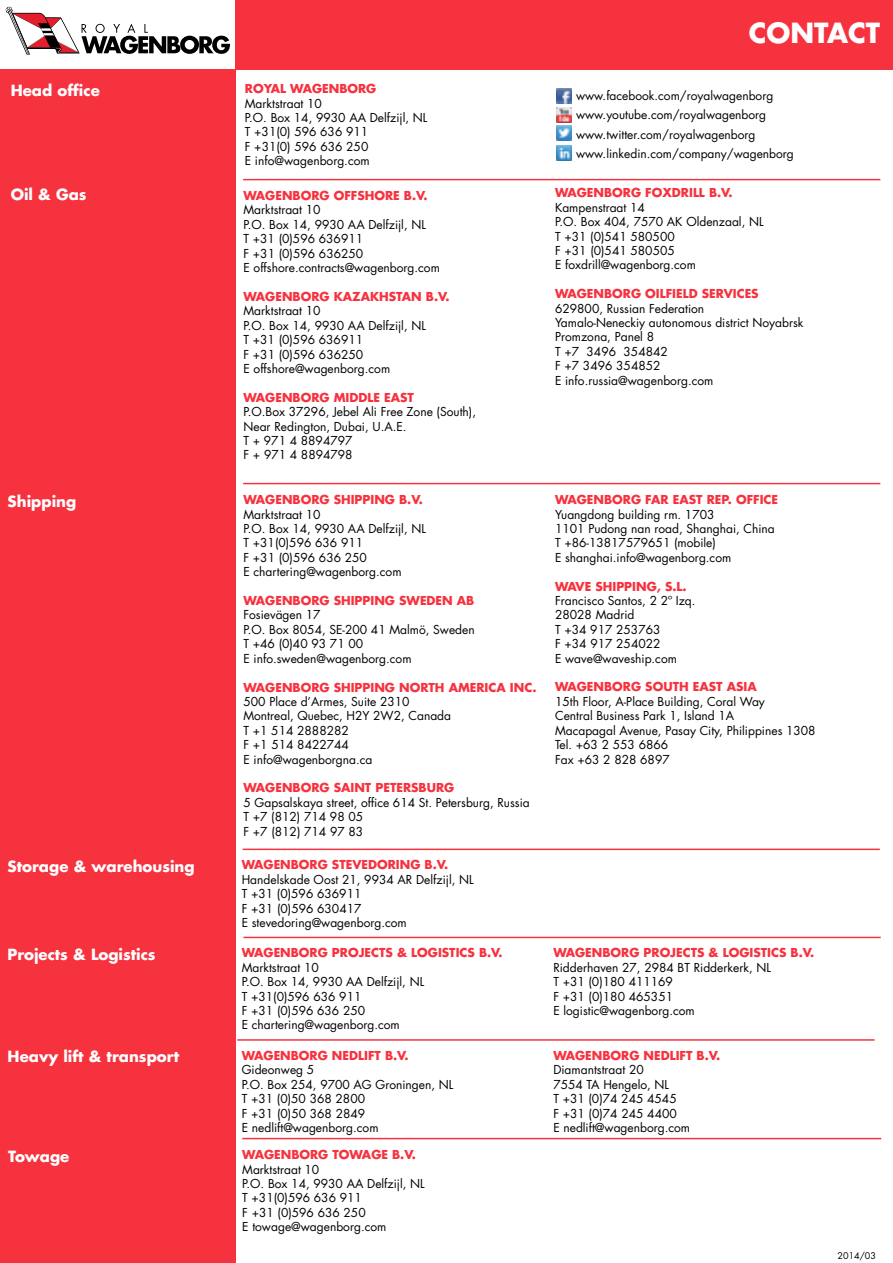
<style>
.page{position:relative;width:893px;height:1263px;background:#fff}
.page>*{position:absolute;margin:0;border:0;box-sizing:border-box;transform-origin:0 0}
.t1{font:700 27px "Futura LT";color:#fff}
.t2{font:700 15px "Futura LT";color:#fff}
.t3{font:12px/14.4px "Futura LT";color:#000}
.t4{font:700 12px "Futura LT";color:#f7323f}
.t5{font:9px "Futura LT";color:#000}
</style>
<div class="page">
<svg style="left:6px;top:7px;width:224px;height:48px"></svg>
<div style="left:236px;top:0;width:657px;height:70px;background:#f7323f"></div>
<div style="left:0;top:70px;width:236px;height:1193px;background:#f7323f"></div>
<hr style="left:243px;top:179px;width:637px;height:1px;background:#f7323f">
<hr style="left:243px;top:483px;width:637px;height:1px;background:#f7323f">
<hr style="left:243px;top:937px;width:638px;height:1px;background:#f7323f">
<hr style="left:237px;top:1039px;width:637px;height:2px;background:#f7323f">
<hr style="left:242px;top:1138px;width:639px;height:1px;background:#f7323f">
<hr style="left:243px;top:848px;width:637px;height:2px;background:#f7323f">
<img style="left:556px;top:89px;width:15px;height:15px">
<img style="left:556px;top:108px;width:15px;height:15px">
<img style="left:556px;top:126px;width:15px;height:15px">
<img style="left:556px;top:145px;width:15px;height:15px">
<h1 class="t1" style="left:749px;top:15px;width:128px">CONTACT</h1>
<p class="t2" style="left:11px;top:80px;width:91px">HEAD OFFICE</p>
<p class="t4" style="left:245px;top:81px;width:133px">ROYAL WAGENBORG</p>
<p class="t3" style="left:245px;top:96px;width:184px">Marktstraat 10<br>P.O. Box 14, 9930 AA Delfzijl, NL<br>T +31(0) 596 636 911<br>F +31(0) 596 636 250<br>e info@wagenborg.com</p>
<p class="t3" style="left:576px;top:86px;width:219px;line-height:19.5px">www.facebook.com/royalwagenborg www.youtube.com/royalwagenborg www.twitter.com/royalwagenborg www.linkedin.com/company/wagenborg</p>
<p class="t2" style="left:11px;top:184px;width:77px">OIL &amp; GAS</p>
<p class="t4" style="left:243px;top:188px;width:23px">WAGENBORG</p>
<p class="t4" style="left:334px;top:188px;width:9px">OFF</p>
<p class="t4" style="left:357px;top:188px;width:72px">SHORE B.V.</p>
<p class="t3" style="left:243px;top:203px;width:198px">Marktstraat 10<br>P.O. Box 14, 9930 AA Delfzijl, NL<br>T +31 (0)596 636911<br>F +31 (0)596 636250<br>E offshore.contracts@wagenborg.com</p>
<p class="t4" style="left:243px;top:288px;width:208px">WAGENBORG KAZAKHSTAN B.V.</p>
<p class="t3" style="left:243px;top:304px;width:184px">Marktstraat 10<br>P.O. Box 14, 9930 AA Delfzijl, NL<br>T +31 (0)596 636911<br>F +31 (0)596 636250<br>E offshore@wagenborg.com</p>
<p class="t4" style="left:243px;top:389px;width:170px">WAGENBORG MIDDLE EAST</p>
<p class="t3" style="left:243px;top:405px;width:234px">P.O.Box 37296, Jebel Ali Free Zone (South),<br>Near Redington, Dubai, U.A.E.<br>T + 971 4 8894797<br>F + 971 4 8894798</p>
<p class="t4" style="left:555px;top:185px;width:23px">WAGENBORG</p>
<p class="t4" style="left:645px;top:185px;width:43px">FOXDRILL</p>
<p class="t4" style="left:709px;top:185px;width:25px">B.V.</p>
<p class="t3" style="left:555px;top:200px;width:210px">Kampenstraat 14<br>P.O. Box 404, 7570 AK Oldenzaal, NL<br>T +31 (0)541 580500<br>F +31 (0)541 580505<br>E foxdrill@wagenborg.com</p>
<p class="t4" style="left:555px;top:286px;width:205px">WAGENBORG OILFIELD SERVICES</p>
<p class="t3" style="left:555px;top:301px;width:250px">629800, Russian Federation<br>Yamalo-Neneckiy autonomous district Noyabrsk<br>Promzona, Panel 8<br>T +7 3496 354842<br>F +7 3496 354852<br>E info.russia@wagenborg.com</p>
<p class="t2" style="left:8px;top:491px;width:70px">SHIPPING</p>
<p class="t4" style="left:243px;top:492px;width:23px">WAGENBORG</p>
<p class="t4" style="left:334px;top:492px;width:9px">SHIPPING</p>
<p class="t4" style="left:399px;top:492px;width:25px">B.V.</p>
<p class="t3" style="left:243px;top:507px;width:184px">Marktstraat 10<br>P.O. Box 14, 9930 AA Delfzijl, NL<br>T +31(0)596 636 911<br>F +31 (0)596 636 250<br>E chartering@wagenborg.com</p>
<p class="t4" style="left:243px;top:593px;width:23px">WAGENBORG</p>
<p class="t4" style="left:334px;top:593px;width:9px">SHIPPING</p>
<p class="t4" style="left:399px;top:593px;width:68px">SWEDEN AB</p>
<p class="t3" style="left:243px;top:608px;width:233px">Fosievägen 17<br>P.O. Box 8054, SE-200 41 Malmö, Sweden<br>T +46 (0)40 93 71 00<br>E info.sweden@wagenborg.com</p>
<p class="t4" style="left:243px;top:679px;width:23px">WAGENBORG</p>
<p class="t4" style="left:334px;top:679px;width:9px">SHIPPING</p>
<p class="t4" style="left:399px;top:679px;width:11px">NOR</p>
<p class="t4" style="left:429px;top:679px;width:30px">TH AMERICA</p>
<p class="t4" style="left:510px;top:679px;width:8px">INC</p>
<p class="t4" style="left:532px;top:679px;width:6px">.</p>
<p class="t3" style="left:243px;top:694px;width:209px">500 Place d’Armes, Suite 2310<br>Montreal, Quebec, H2Y 2W2, Canada<br>T +1 514 2888282<br>F +1 514 8422744<br>E info@wagenborgna.ca</p>
<p class="t4" style="left:243px;top:780px;width:212px">WAGENBORG SAINT PETERSBURG</p>
<p class="t3" style="left:243px;top:795px;width:288px">5 Gapsalskaya street, office 614 St. Petersburg, Russia<br>T +7 (812) 714 98 05<br>F +7 (812) 714 97 83</p>
<p class="t4" style="left:555px;top:492px;width:23px">WAGENBORG</p>
<p class="t4" style="left:645px;top:492px;width:36px">FAR EAS</p>
<p class="t4" style="left:696px;top:492px;width:71px">T REP. OFFICE</p>
<p class="t3" style="left:555px;top:507px;width:221px">Yuangdong building rm. 1703<br>1101 Pudong nan road, Shanghai, China<br>T +86-13817579651 (mobile)<br>E shanghai.info@wagenborg.com</p>
<p class="t4" style="left:555px;top:578px;width:133px">WAVE SHIPPING, S.L.</p>
<p class="t3" style="left:555px;top:594px;width:142px">Francisco Santos, 2 2º Izq.<br>28028 Madrid<br>T +34 917 253763<br>F +34 917 254022<br>E wave@waveship.com</p>
<p class="t4" style="left:555px;top:679px;width:203px">WAGENBORG SOUTH EAST ASIA</p>
<p class="t3" style="left:555px;top:694px;width:262px">15th Floor, A-Place Building, Coral Way<br>Central Business Park 1, Island 1A<br>Macapagal Avenue, Pasay City, Philippines 1308<br>Tel. +63 2 553 6866<br>Fax +63 2 828 6897</p>
<p class="t2" style="left:8px;top:856px;width:189px">STORAGE &amp; WAREHOUSING</p>
<p class="t4" style="left:242px;top:857px;width:23px">WAGENBORG</p>
<p class="t4" style="left:332px;top:857px;width:55px">STEVEDORING</p>
<p class="t4" style="left:425px;top:857px;width:25px">B.V.</p>
<p class="t3" style="left:242px;top:872px;width:233px">Handelskade Oost 21, 9934 AR Delfzijl, NL<br>T +31 (0)596 636911<br>F +31 (0)596 630417<br>E stevedoring@wagenborg.com</p>
<p class="t2" style="left:8px;top:944px;width:150px">PROJECTS &amp; LOGISTICS</p>
<p class="t2" style="left:8px;top:1047px;width:173px">HEAVY LIFT &amp; TRANSPORT</p>
<p class="t2" style="left:8px;top:1146px;width:63px">TOWAGE</p>
<p class="t4" style="left:242px;top:945px;width:23px">WAGENBORG</p>
<p class="t4" style="left:332px;top:945px;width:10px">PRO</p>
<p class="t4" style="left:359px;top:945px;width:61px">JECTS &amp; LOGIS</p>
<p class="t4" style="left:449px;top:945px;width:14px">TICS</p>
<p class="t4" style="left:479px;top:945px;width:25px">B.V.</p>
<p class="t3" style="left:242px;top:960px;width:184px">Marktstraat 10<br>P.O. Box 14, 9930 AA Delfzijl, NL<br>T +31(0)596 636 911<br>F +31 (0)596 636 250<br>E chartering@wagenborg.com</p>
<p class="t4" style="left:242px;top:1047px;width:23px">WAGENBORG</p>
<p class="t4" style="left:332px;top:1047px;width:78px">NEDLI FT B.V.</p>
<p class="t3" style="left:242px;top:1063px;width:213px">Gideonweg 5<br>P.O. Box 254, 9700 AG Groningen, NL<br>T +31 (0)50 368 2800<br>F +31 (0)50 368 2849<br>E nedlift@wagenborg.com</p>
<p class="t4" style="left:242px;top:1147px;width:23px">WAGENBORG</p>
<p class="t4" style="left:332px;top:1147px;width:85px">TOWAGE B.V.</p>
<p class="t3" style="left:242px;top:1162px;width:184px">Marktstraat 10<br>P.O. Box 14, 9930 AA Delfzijl, NL<br>T +31(0)596 636 911<br>F +31 (0)596 636 250<br>E towage@wagenborg.com</p>
<p class="t4" style="left:553px;top:945px;width:23px">WAGENBORG</p>
<p class="t4" style="left:644px;top:945px;width:10px">PRO</p>
<p class="t4" style="left:670px;top:945px;width:61px">JECTS &amp; LOGIS</p>
<p class="t4" style="left:761px;top:945px;width:14px">TICS</p>
<p class="t4" style="left:791px;top:945px;width:25px">B.V.</p>
<p class="t3" style="left:553px;top:960px;width:219px">Ridderhaven 27, 2984 BT Ridderkerk, NL<br>T +31 (0)180 411169<br>F +31 (0)180 465351<br>E logistic@wagenborg.com</p>
<p class="t4" style="left:553px;top:1047px;width:23px">WAGENBORG</p>
<p class="t4" style="left:644px;top:1047px;width:78px">NEDLI FT B.V.</p>
<p class="t3" style="left:553px;top:1063px;width:138px">Diamantstraat 20<br>7554 TA Hengelo, NL<br>T +31 (0)74 245 4545<br>F +31 (0)74 245 4400<br>E nedlift@wagenborg.com</p>
<p class="t5" style="left:838px;top:1249px;width:40px">2014/03</p>
</div>
